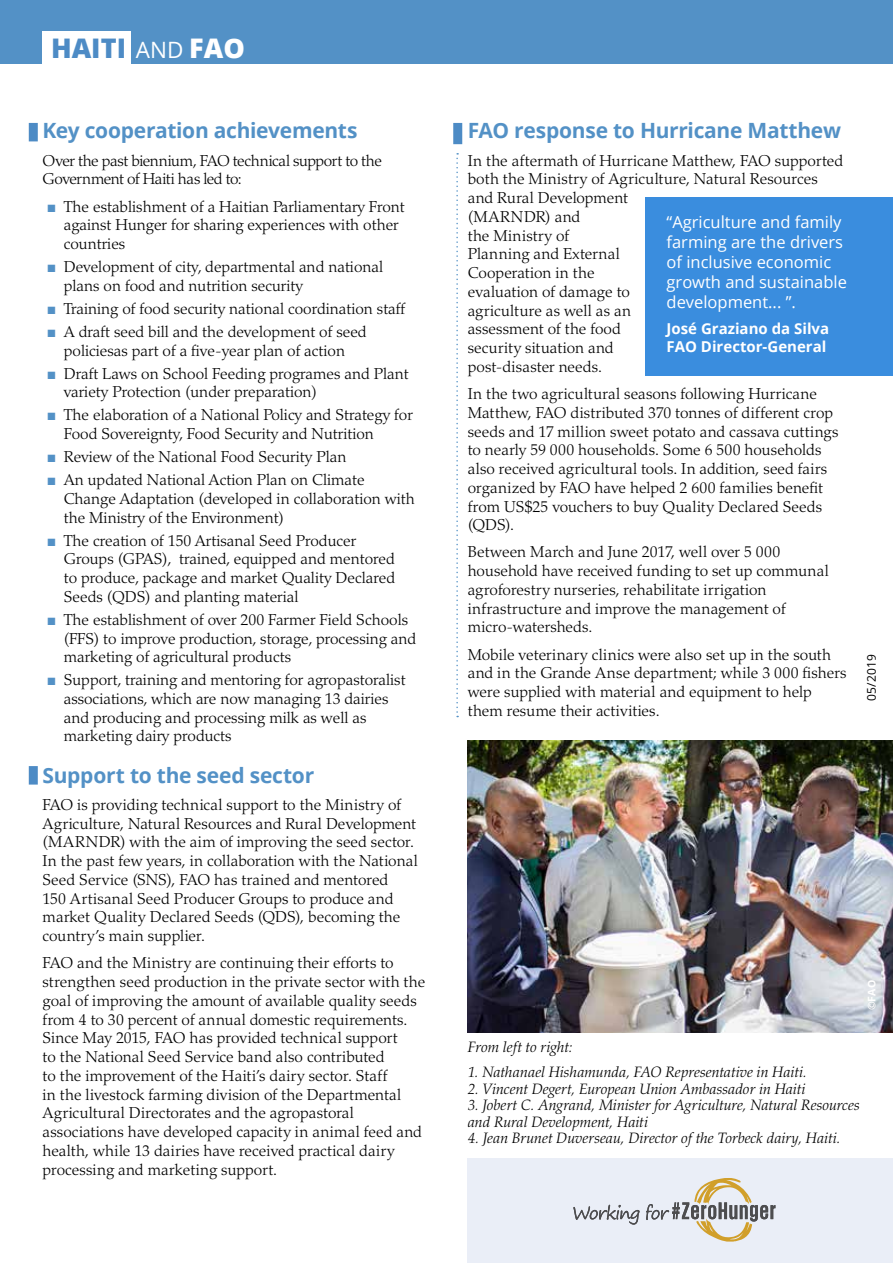
<style>
.page{position:relative;width:893px;height:1263px;background:#fff}
.page>*{position:absolute;margin:0;border:0;box-sizing:border-box;transform-origin:0 0}
.t1{font:800 27px "Open Sans";color:#4d8bc5}
.t2{font:700 21px "Open Sans";letter-spacing:-.015em;color:#5391c6}
.t3{font:16.5px/19.8px "Open Sans";color:#fff}
.t4{font:300 15.75px/18.8px "Palatino LT Std";color:#000}
.t5{font:300 15.75px/18.8px "Palatino LT Std";letter-spacing:-.03em;color:#000}
.t6{font:italic 300 15px/16.5px "Palatino LT Std";letter-spacing:.005em;color:#000}
.t7{font:700 15px/18px "Open Sans";color:#fff}
.t8{font:12px "Open Sans";letter-spacing:.015em;color:#000}
.t9{font:700 10.5px "Open Sans";color:#fff}
.s1{font-weight:400;font-size:22.5px;color:#fff}
.s2{color:#fff}
.s3{font-family:"Arial";font-weight:400;color:#5391c6}
</style>
<div class="page">
<img style="left:468px;top:740px;width:425px;height:292px">
<div style="left:468px;top:1158px;width:425px;height:105px;background:#eaeef7"></div>
<div style="left:0;top:0;width:893px;height:64px;background:#5391c6"></div>
<div style="left:43px;top:31px;width:88px;height:55px;background:#fff"></div>
<svg style="left:573px;top:1205px;width:67px;height:19px"></svg>
<svg style="left:646px;top:1178px;width:129px;height:64px"></svg>
<div style="left:645px;top:197px;width:248px;height:179px;background:#3a8dde"></div>
<svg style="left:456px;top:153px;width:2px;height:564px"></svg>
<div style="left:29px;top:123px;width:9px;height:18px;background:#4d8bc5"></div>
<div style="left:453px;top:123px;width:9px;height:21px;background:#4d8bc5"></div>
<div style="left:29px;top:766px;width:9px;height:18px;background:#4d8bc5"></div>
<h1 class="t1" style="left:51px;top:28px;width:195px">HAITI <span class="s1">AND</span> <span class="s2">FAO</span></h1>
<h2 class="t2" style="left:43px;top:116px;width:316px">Key cooperation achievements</h2>
<p class="t5" style="left:43px;top:151px;width:341px">Over the past biennium, FAO technical support to the<br>Government of Haiti has led to:</p>
<p class="t4" style="left:64px;top:197px;width:343px;text-indent:-17px"><span class="s3">■</span> The establishment of a Haitian Parliamentary Front against Hunger for sharing experiences with other countries</p>
<p class="t4" style="left:64px;top:258px;width:321px;text-indent:-17px"><span class="s3">■</span> Development of city, departmental and national plans on food and nutrition security</p>
<p class="t4" style="left:47px;top:299px;width:360px"><span class="s3">■</span> Training of food security national coordination staff</p>
<p class="t4" style="left:47px;top:322px;width:321px;text-align:center"><span class="s3">■</span> A draft seed bill and the development of seed policiesas part of a five-year plan of action</p>
<p class="t4" style="left:64px;top:364px;width:346px;text-indent:-17px"><span class="s3">■</span> Draft Laws on School Feeding programes and Plant variety Protection (under preparation)</p>
<p class="t4" style="left:64px;top:406px;width:351px;text-indent:-17px"><span class="s3">■</span> The elaboration of a National Policy and Strategy for<br>Food Sovereignty, Food Security and Nutrition</p>
<p class="t4" style="left:47px;top:448px;width:301px"><span class="s3">■</span> Review of the National Food Security Plan</p>
<p class="t4" style="left:64px;top:471px;width:353px;text-indent:-17px"><span class="s3">■</span> An updated National Action Plan on Climate<br>Change Adaptation (developed in collaboration with the Ministry of the Environment)</p>
<p class="t4" style="left:64px;top:531px;width:333px;text-indent:-17px"><span class="s3">■</span> The creation of 150 Artisanal Seed Producer Groups (GPAS), trained, equipped and mentored to produce, package and market Quality Declared Seeds (QDS) and planting material</p>
<p class="t4" style="left:64px;top:610px;width:354px;text-indent:-17px"><span class="s3">■</span> The establishment of over 200 Farmer Field Schools (FFS) to improve production, storage, processing and marketing of agricultural products</p>
<p class="t4" style="left:64px;top:671px;width:343px;text-indent:-17px"><span class="s3">■</span> Support, training and mentoring for agropastoralist associations, which are now managing 13 dairies and producing and processing milk as well as marketing dairy products</p>
<h2 class="t2" style="left:43px;top:760px;width:273px">Support to the seed sector</h2>
<p class="t4" style="left:43px;top:795px;width:377px">FAO is providing technical support to the Ministry of Agriculture, Natural Resources and Rural Development (MARNDR) with the aim of improving the seed sector.<br>In the past few years, in collaboration with the National Seed Service (SNS), FAO has trained and mentored<br>150 Artisanal Seed Producer Groups to produce and market Quality Declared Seeds (QDS), becoming the country’s main supplier.</p>
<p class="t4" style="left:43px;top:954px;width:384px">FAO and the Ministry are continuing their efforts to strengthen seed production in the private sector with the goal of improving the amount of available quality seeds from 4 to 30 percent of annual domestic requirements.<br>Since May 2015, FAO has provided technical support<br>to the National Seed Service band also contributed<br>to the improvement of the Haiti’s dairy sector. Staff<br>in the livestock farming division of the Departmental Agricultural Directorates and the agropastoral associations have developed capacity in animal feed and health, while 13 dairies have received practical dairy processing and marketing support.</p>
<h2 class="t2" style="left:468px;top:116px;width:375px">FAO response to Hurricane Matthew</h2>
<p class="t4" style="left:468px;top:151px;width:377px">In the aftermath of Hurricane Matthew, FAO supported both the Ministry of Agriculture, Natural Resources and Rural Development<br>(MARNDR) and<br>the Ministry of<br>Planning and External<br>Cooperation in the<br>evaluation of damage to<br>agriculture as well as an<br>assessment of the food<br>security situation and<br>post-disaster needs.</p>
<p class="t4" style="left:468px;top:385px;width:372px">In the two agricultural seasons following Hurricane Matthew, FAO distributed 370 tonnes of different crop seeds and 17 million sweet potato and cassava cuttings to nearly 59 000 households. Some 6 500 households also received agricultural tools. In addition, seed fairs organized by FAO have helped 2 600 families benefit from US$25 vouchers to buy Quality Declared Seeds (QDS).</p>
<p class="t4" style="left:468px;top:543px;width:363px">Between March and June 2017, well over 5 000 household have received funding to set up communal agroforestry nurseries, rehabilitate irrigation infrastructure and improve the management of micro‑watersheds.</p>
<p class="t4" style="left:468px;top:645px;width:380px">Mobile veterinary clinics were also set up in the south and in the Grande Anse department; while 3 000 fishers were supplied with material and equipment to help them resume their activities.</p>
<p class="t3" style="left:666px;top:212px;width:182px">“Agriculture and family farming are the drivers of inclusive economic growth and sustainable development... ”.</p>
<p class="t7" style="left:666px;top:319px;width:164px">José Graziano da Silva<br>FAO Director-General</p>
<p class="t8" style="left:863px;top:701px;width:48px;rotate:-90deg">05/2019</p>
<p class="t9" style="left:864px;top:1010px;width:32px;rotate:-90deg">©FAO</p>
<p class="t6" style="left:468px;top:1039px;width:106px">From left to right:</p>
<p class="t6" style="left:468px;top:1064px;width:341px">1. Nathanael Hishamunda, FAO Representative in Haiti.</p>
<p class="t6" style="left:468px;top:1080px;width:339px">2. Vincent Degert, European Union Ambassador in Haiti</p>
<p class="t6" style="left:468px;top:1097px;width:393px">3. Jobert C. Angrand, Minister for Agriculture, Natural Resources and Rural Development, Haiti</p>
<p class="t6" style="left:468px;top:1130px;width:374px">4. Jean Brunet Duverseau, Director of the Torbeck dairy, Haiti.</p>
</div>
